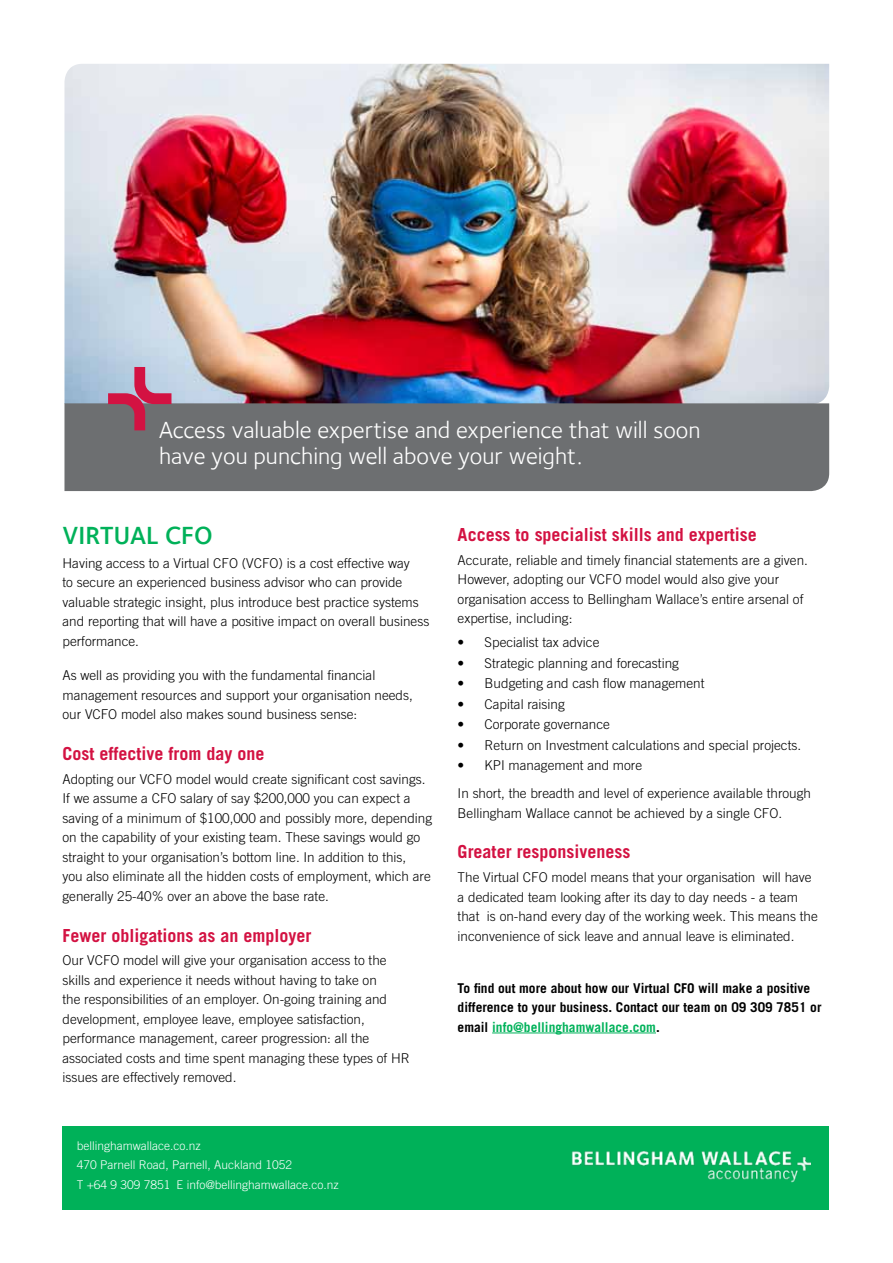
<style>
.page{position:relative;width:893px;height:1263px;background:#fff}
.page>*{position:absolute;margin:0;border:0;box-sizing:border-box;transform-origin:0 0}
.t1{font:600 25.5px "Foundry Sterling";color:#00b159}
.t2{font:24px/25.5px "Foundry Sterling";color:#fff}
.t3{font:700 18px "Trade Gothic LT Std";color:#d31242}
.t4{font:300 13.5px/19.5px "Trade Gothic LT Std";color:#000}
.t5{font:700 13.5px/19.5px "Trade Gothic LT Std";color:#000}
.t6{font:300 12px/19.5px "Trade Gothic LT Std";color:#fff}
.s1{color:#00b25a}
</style>
<div class="page">
<div style="left:63px;top:1127px;width:766px;height:83px;background:#00b159"></div>
<hr style="left:492px;top:1032px;width:164px;height:1px;background:#00b25a">
<img style="left:64px;top:64px;width:765px;height:339px">
<div style="left:64px;top:403px;width:765px;height:88px;background:#6d6f71"></div>
<svg style="left:108px;top:367px;width:63px;height:63px;background:#a67289"></svg>
<img style="left:571px;top:1151px;width:240px;height:32px">
<h2 class="t2" style="left:159px;top:417px;width:543px">Access valuable expertise and experience that will soon have you punching well above your weight.</h2>
<h1 class="t1" style="left:63px;top:520px;width:152px">VIRTUAL CFO</h1>
<p class="t4" style="left:63px;top:553px;width:368px">Having access to a Virtual CFO (VCFO) is a cost effective way<br>to secure an experienced business advisor who can provide valuable strategic insight, plus introduce best practice systems and reporting that will have a positive impact on overall business performance.</p>
<p class="t4" style="left:63px;top:665px;width:352px">As well as providing you with the fundamental financial management resources and support your organisation needs, our VCFO model also makes sound business sense:</p>
<h3 class="t3" style="left:63px;top:742px;width:204px">Cost effective from day one</h3>
<p class="t4" style="left:63px;top:769px;width:371px">Adopting our VCFO model would create significant cost savings.<br>If we assume a CFO salary of say $200,000 you can expect a saving of a minimum of $100,000 and possibly more, depending on the capability of your existing team. These savings would go straight to your organisation’s bottom line. In addition to this,<br>you also eliminate all the hidden costs of employment, which are generally 25-40% over an above the base rate.</p>
<h3 class="t3" style="left:63px;top:924px;width:250px">Fewer obligations as an employer</h3>
<p class="t4" style="left:63px;top:950px;width:349px">Our VCFO model will give your organisation access to the skills and experience it needs without having to take on<br>the responsibilities of an employer. On-going training and development, employee leave, employee satisfaction, performance management, career progression: all the associated costs and time spent managing these types of HR issues are effectively removed.</p>
<p class="t6" style="left:77px;top:1135px;width:264px">bellinghamwallace.co.nz<br>470 Parnell Road, Parnell, Auckland 1052<br>T +64 9 309 7851 E info@bellinghamwallace.co.nz</p>
<h3 class="t3" style="left:458px;top:524px;width:300px">Access to specialist skills and expertise</h3>
<p class="t4" style="left:458px;top:550px;width:352px">Accurate, reliable and timely financial statements are a given.<br>However, adopting our VCFO model would also give your organisation access to Bellingham Wallace’s entire arsenal of expertise, including:</p>
<p class="t4" style="left:458px;top:632px;width:143px">• Specialist tax advice</p>
<p class="t4" style="left:458px;top:653px;width:223px">• Strategic planning and forecasting</p>
<p class="t4" style="left:458px;top:673px;width:248px">• Budgeting and cash flow management</p>
<p class="t4" style="left:458px;top:694px;width:109px">• Capital raising</p>
<p class="t4" style="left:458px;top:714px;width:154px">• Corporate governance</p>
<p class="t4" style="left:458px;top:735px;width:345px">• Return on Investment calculations and special projects.</p>
<p class="t4" style="left:458px;top:751px;width:355px;line-height:28px">• KPI management and more<br>In short, the breadth and level of experience available through</p>
<p class="t4" style="left:458px;top:803px;width:326px">Bellingham Wallace cannot be achieved by a single CFO.</p>
<h3 class="t3" style="left:458px;top:841px;width:174px">Greater responsiveness</h3>
<p class="t4" style="left:458px;top:867px;width:362px">The Virtual CFO model means that your organisation will have a dedicated team looking after its day to day needs - a team that is on-hand every day of the working week. This means the inconvenience of sick leave and annual leave is eliminated.</p>
<p class="t5" style="left:458px;top:978px;width:365px">To find out more about how our Virtual CFO will make a positive difference to your business. Contact our team on 09 309 7851 or email <span class="s1">info@bellinghamwallace.com</span>.</p>
</div>
